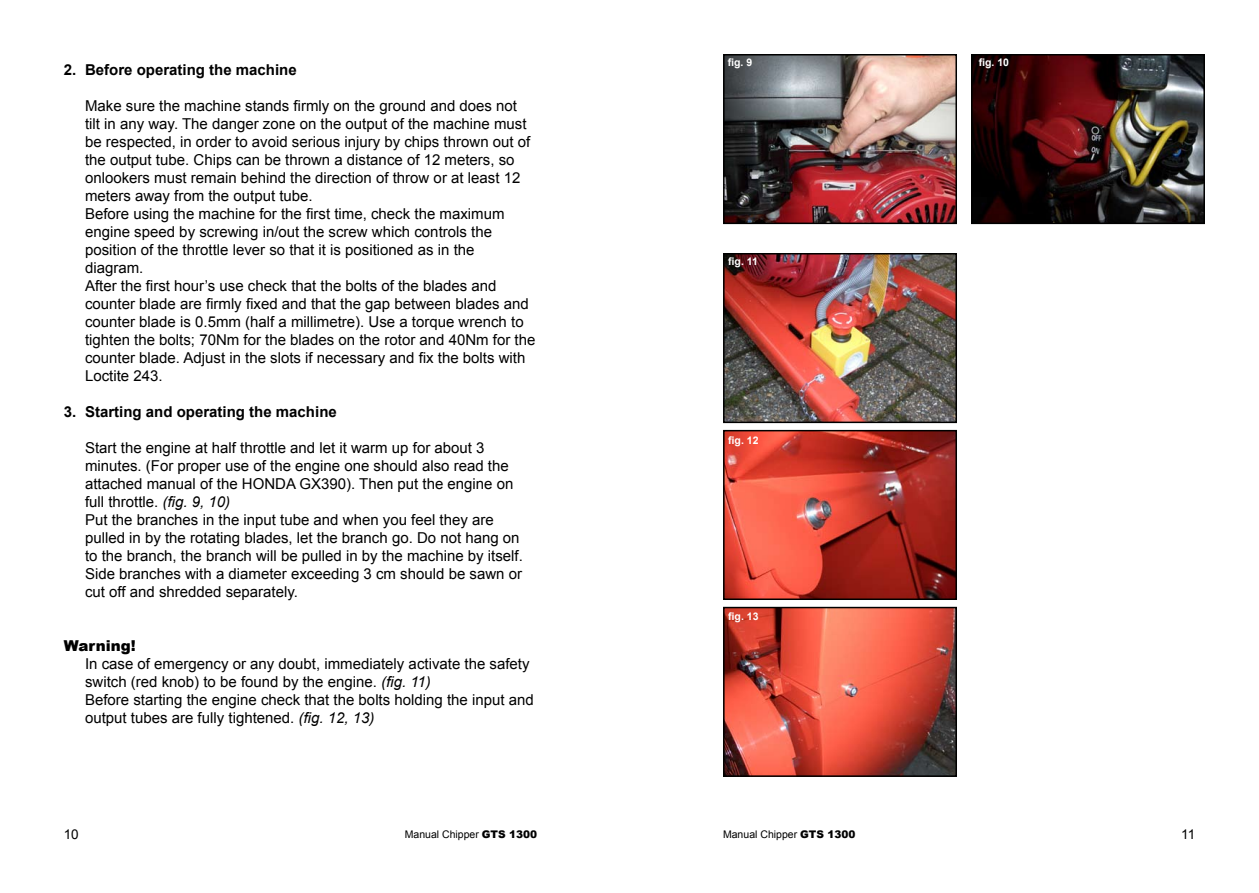
<style>
.page{position:relative;width:1259px;height:893px;background:#fff}
.page>*{position:absolute;margin:0;border:0;box-sizing:border-box;transform-origin:0 0}
.t1{font:15px/18px "Arial";color:#000}
.t2{font:700 15px "Arial";color:#000}
.t3{font:900 15px "Arial";color:#000}
.t4{font:13.5px "Arial";color:#000}
.t5{font:10.5px "Arial";color:#000}
.t6{font:700 10.5px "Arial";color:#fff}
.s1{font-style:italic}
.s2{font-weight:900}
</style>
<div class="page">
<img style="left:726px;top:57px;width:228px;height:164px">
<div style="left:723px;top:54px;width:234px;height:170px;border:2px solid #000"></div>
<img style="left:726px;top:256px;width:228px;height:164px">
<div style="left:723px;top:253px;width:234px;height:170px;border:2px solid #000"></div>
<img style="left:726px;top:433px;width:228px;height:164px">
<div style="left:723px;top:430px;width:234px;height:170px;border:2px solid #000"></div>
<img style="left:726px;top:610px;width:228px;height:164px">
<div style="left:723px;top:607px;width:234px;height:170px;border:2px solid #000"></div>
<img style="left:974px;top:57px;width:228px;height:164px">
<div style="left:971px;top:54px;width:234px;height:170px;border:2px solid #000"></div>
<p class="t2" style="left:64px;top:60px;width:234px">2. Before operating the machine</p>
<p class="t1" style="left:85px;top:97px;width:452px">Make sure the machine stands firmly on the ground and does not tilt in any way. The danger zone on the output of the machine must be respected, in order to avoid serious injury by chips thrown out of the output tube. Chips can be thrown a distance of 12 meters, so onlookers must remain behind the direction of throw or at least 12 meters away from the output tube.<br>Before using the machine for the first time, check the maximum engine speed by screwing in/out the screw which controls the position of the throttle lever so that it is positioned as in the diagram.<br>After the first hour’s use check that the bolts of the blades and counter blade are firmly fixed and that the gap between blades and counter blade is 0.5mm (half a millimetre). Use a torque wrench to tighten the bolts; 70Nm for the blades on the rotor and 40Nm for the counter blade. Adjust in the slots if necessary and fix the bolts with Loctite 243.</p>
<p class="t2" style="left:64px;top:402px;width:274px">3. Starting and operating the machine</p>
<p class="t1" style="left:85px;top:439px;width:439px">Start the engine at half throttle and let it warm up for about 3 minutes. (For proper use of the engine one should also read the attached manual of the HONDA GX390). Then put the engine on full throttle. <span class="s1">(fig. 9, 10)<br></span>Put the branches in the input tube and when you feel they are pulled in by the rotating blades, let the branch go. Do not hang on to the branch, the branch will be pulled in by the machine by itself.<br>Side branches with a diameter exceeding 3 cm should be sawn or cut off and shredded separately.</p>
<p class="t3" style="left:64px;top:634px;width:74px">Warning!</p>
<p class="t1" style="left:85px;top:655px;width:450px">In case of emergency or any doubt, immediately activate the safety switch (red knob) to be found by the engine. <span class="s1">(fig. 11)<br></span>Before starting the engine check that the bolts holding the input and output tubes are fully tightened. <span class="s1">(fig. 12, 13)</span></p>
<p class="t6" style="left:727px;top:56px;width:26px">fig. 9</p>
<p class="t6" style="left:978px;top:56px;width:32px">fig. 10</p>
<p class="t6" style="left:728px;top:255px;width:31px">fig. 11</p>
<p class="t6" style="left:728px;top:433px;width:32px">fig. 12</p>
<p class="t6" style="left:728px;top:609px;width:32px">fig. 13</p>
<p class="t4" style="left:64px;top:825px;width:17px">10</p>
<p class="t5" style="left:405px;top:827px;width:134px">Manual Chipper <span class="s2">GTS 1300</span></p>
<p class="t5" style="left:723px;top:827px;width:134px">Manual Chipper <span class="s2">GTS 1300</span></p>
<p class="t4" style="left:1181px;top:825px;width:16px">11</p>
</div>
